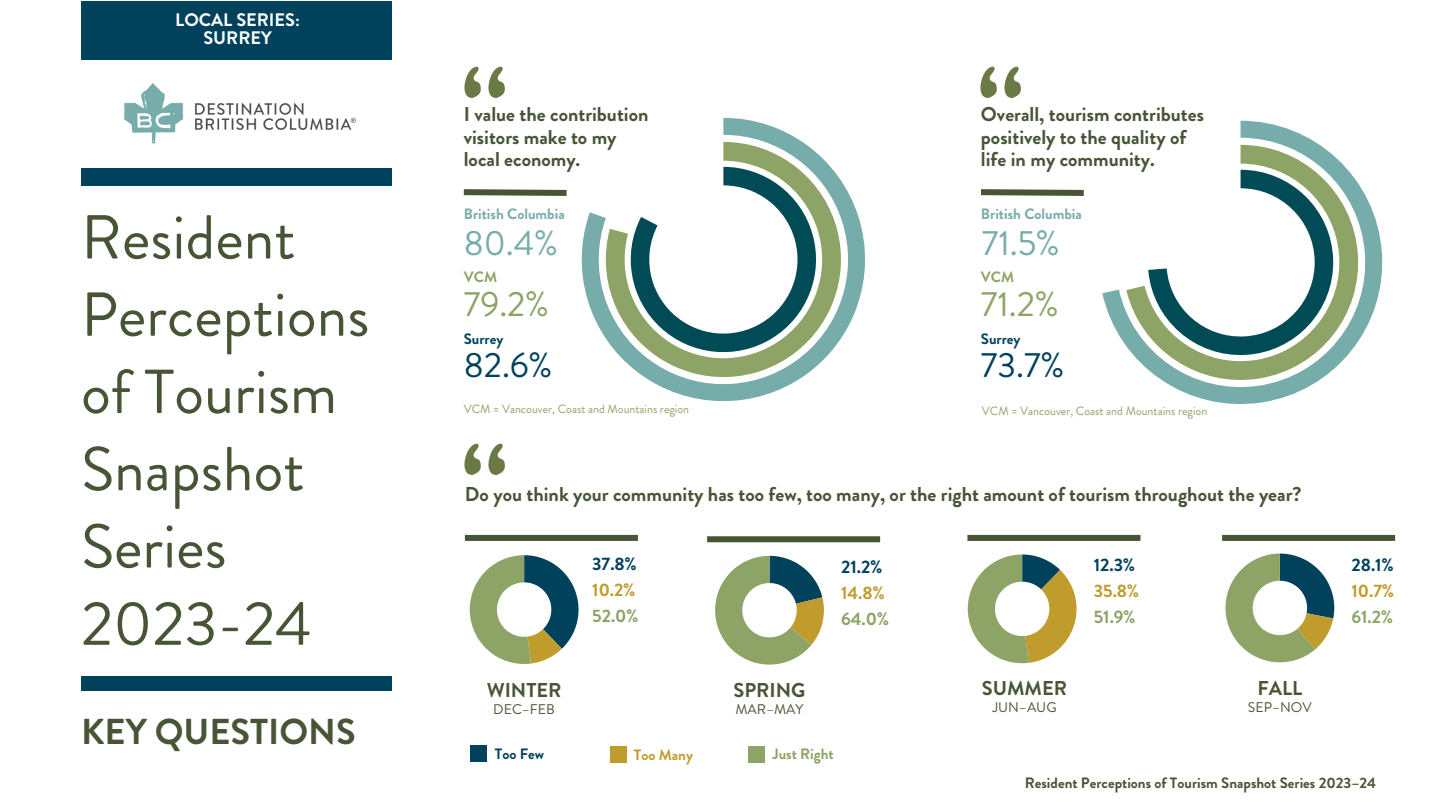
<style>
.page{position:relative;width:1440px;height:810px;background:#fff}
.page>*{position:absolute;margin:0;border:0;box-sizing:border-box;transform-origin:0 0}
.t1{font:62px/77.2px "Brandon Grotesque";color:#475536}
.t2{font:700 36px "Brandon Grotesque";color:#475536}
.t3{font:35px "Brandon Grotesque";color:#76aca9}
.t4{font:35px "Brandon Grotesque";color:#8ea366}
.t5{font:35px "Brandon Grotesque";color:#00415b}
.t6{font:700 20px/22.5px "Brandon Grotesque";color:#475536}
.t7{font:700 18.1px/18px "Brandon Grotesque";color:#fff;text-align:center}
.t8{font:700 18px "Brandon Grotesque";color:#00415b}
.t9{font:700 18px "Brandon Grotesque";color:#bf9c2b}
.t10{font:700 18px "Brandon Grotesque";color:#8ea366}
.t11{font:700 15px "Brandon Grotesque";color:#475536}
.t12{font:700 15px "Brandon Grotesque";color:#76aca9}
.t13{font:700 15px "Brandon Grotesque";color:#00415b}
.t14{font:700 15px "Brandon Grotesque";color:#8ea366}
.t15{font:700 15px "Brandon Grotesque";color:#bf9c2b}
.t16{font:14px "Brandon Grotesque";color:#475536}
.t17{font:12px "Brandon Grotesque";color:#8ea366}
</style>
<div class="page">
<svg style="left:582px;top:118px;width:283px;height:283px"></svg>
<svg style="left:606px;top:142px;width:235px;height:235px"></svg>
<svg style="left:631px;top:167px;width:185px;height:185px"></svg>
<svg style="left:463px;top:189px;width:104px;height:7px"></svg>
<svg style="left:470px;top:555px;width:109px;height:109px"></svg>
<svg style="left:715px;top:556px;width:109px;height:109px"></svg>
<svg style="left:968px;top:554px;width:109px;height:109px"></svg>
<svg style="left:1226px;top:554px;width:108px;height:108px"></svg>
<div style="left:465px;top:535px;width:173px;height:6px;background:#475536"></div>
<div style="left:707px;top:536px;width:173px;height:6px;background:#475536"></div>
<div style="left:967px;top:535px;width:173px;height:6px;background:#475536"></div>
<div style="left:1222px;top:535px;width:173px;height:6px;background:#475536"></div>
<svg style="left:1102px;top:121px;width:280px;height:283px"></svg>
<svg style="left:1126px;top:145px;width:232px;height:235px"></svg>
<svg style="left:1148px;top:170px;width:185px;height:185px"></svg>
<svg style="left:981px;top:189px;width:103px;height:7px"></svg>
<div style="left:81px;top:676px;width:311px;height:14px;background:#00415b"></div>
<div style="left:471px;top:746px;width:16px;height:16px;background:#00415b"></div>
<div style="left:611px;top:746px;width:16px;height:17px;background:#bf9c2b"></div>
<div style="left:748px;top:746px;width:17px;height:17px;background:#8ea366"></div>
<div style="left:81px;top:168px;width:311px;height:17px;background:#00415b"></div>
<div style="left:81px;top:1px;width:311px;height:58px;background:#00415b"></div>
<img style="left:124px;top:83px;width:232px;height:61px">
<img style="left:464px;top:443px;width:41px;height:33px">
<img style="left:980px;top:66px;width:41px;height:33px">
<img style="left:464px;top:66px;width:41px;height:33px">
<h5 class="t7" style="left:175px;top:11px;width:126px">LOCAL SERIES:<br>SURREY</h5>
<h6 class="t1" style="left:81px;top:199px;width:290px">Resident<br>Perceptions of Tourism<br>Snapshot<br>Series<br>2023-24</h6>
<h3 class="t2" style="left:81px;top:706px;width:276px">KEY QUESTIONS</h3>
<h6 class="t6" style="left:464px;top:103px;width:186px">I value the contribution visitors make to my local economy.</h6>
<p class="t12" style="left:464px;top:203px;width:103px">British Columbia</p>
<h1 class="t3" style="left:464px;top:218px;width:96px">80.4%</h1>
<h2 class="t14" style="left:464px;top:266px;width:35px">VCM</h2>
<p class="t4" style="left:464px;top:279px;width:87px">79.2%</p>
<h3 class="t5" style="left:464px;top:340px;width:90px">82.6%</h3>
<p class="t13" style="left:464px;top:328px;width:41px">Surrey</p>
<p class="t17" style="left:464px;top:400px;width:227px">VCM = Vancouver, Coast and Mountains region</p>
<p class="t6" style="left:981px;top:103px;width:224px">Overall, tourism contributes positively to the quality of life in my community.</p>
<p class="t12" style="left:981px;top:203px;width:103px">British Columbia</p>
<h3 class="t3" style="left:982px;top:218px;width:80px">71.5%</h3>
<p class="t14" style="left:981px;top:266px;width:35px">VCM</p>
<p class="t4" style="left:981px;top:279px;width:79px">71.2%</p>
<p class="t5" style="left:981px;top:340px;width:85px">73.7%</p>
<h3 class="t13" style="left:981px;top:328px;width:41px">Surrey</h3>
<h5 class="t17" style="left:982px;top:402px;width:227px">VCM = Vancouver, Coast and Mountains region</h5>
<h4 class="t6" style="left:465px;top:483px;width:838px">Do you think your community has too few, too many, or the right amount of tourism throughout the year?</h4>
<p class="t6" style="left:487px;top:679px;width:76px">WINTER</p>
<h3 class="t16" style="left:493px;top:699px;width:63px">DEC–FEB</h3>
<p class="t8" style="left:592px;top:551px;width:46px">37.8%</p>
<p class="t8" style="left:841px;top:554px;width:43px">21.2%</p>
<p class="t8" style="left:1094px;top:552px;width:43px">12.3%</p>
<p class="t8" style="left:1352px;top:552px;width:44px">28.1%</p>
<p class="t9" style="left:592px;top:577px;width:45px">10.2%</p>
<p class="t9" style="left:841px;top:580px;width:45px">14.8%</p>
<p class="t9" style="left:1094px;top:578px;width:47px">35.8%</p>
<p class="t9" style="left:1352px;top:578px;width:44px">10.7%</p>
<p class="t10" style="left:592px;top:603px;width:48px">52.0%</p>
<p class="t10" style="left:841px;top:606px;width:49px">64.0%</p>
<p class="t10" style="left:1094px;top:604px;width:43px">51.9%</p>
<p class="t10" style="left:1352px;top:604px;width:43px">61.2%</p>
<p class="t6" style="left:734px;top:679px;width:73px">SPRING</p>
<p class="t16" style="left:736px;top:699px;width:69px">MAR–MAY</p>
<h3 class="t6" style="left:982px;top:677px;width:87px">SUMMER</h3>
<h3 class="t16" style="left:992px;top:698px;width:66px">JUN–AUG</h3>
<p class="t6" style="left:1258px;top:677px;width:46px">FALL</p>
<p class="t16" style="left:1248px;top:697px;width:65px">SEP–NOV</p>
<h6 class="t13" style="left:495px;top:743px;width:51px">Too Few</h6>
<p class="t15" style="left:634px;top:744px;width:61px">Too Many</p>
<p class="t14" style="left:772px;top:743px;width:63px">Just Right</p>
<h5 class="t11" style="left:1025px;top:772px;width:353px">Resident Perceptions of Tourism Snapshot Series 2023–24</h5>
</div>
